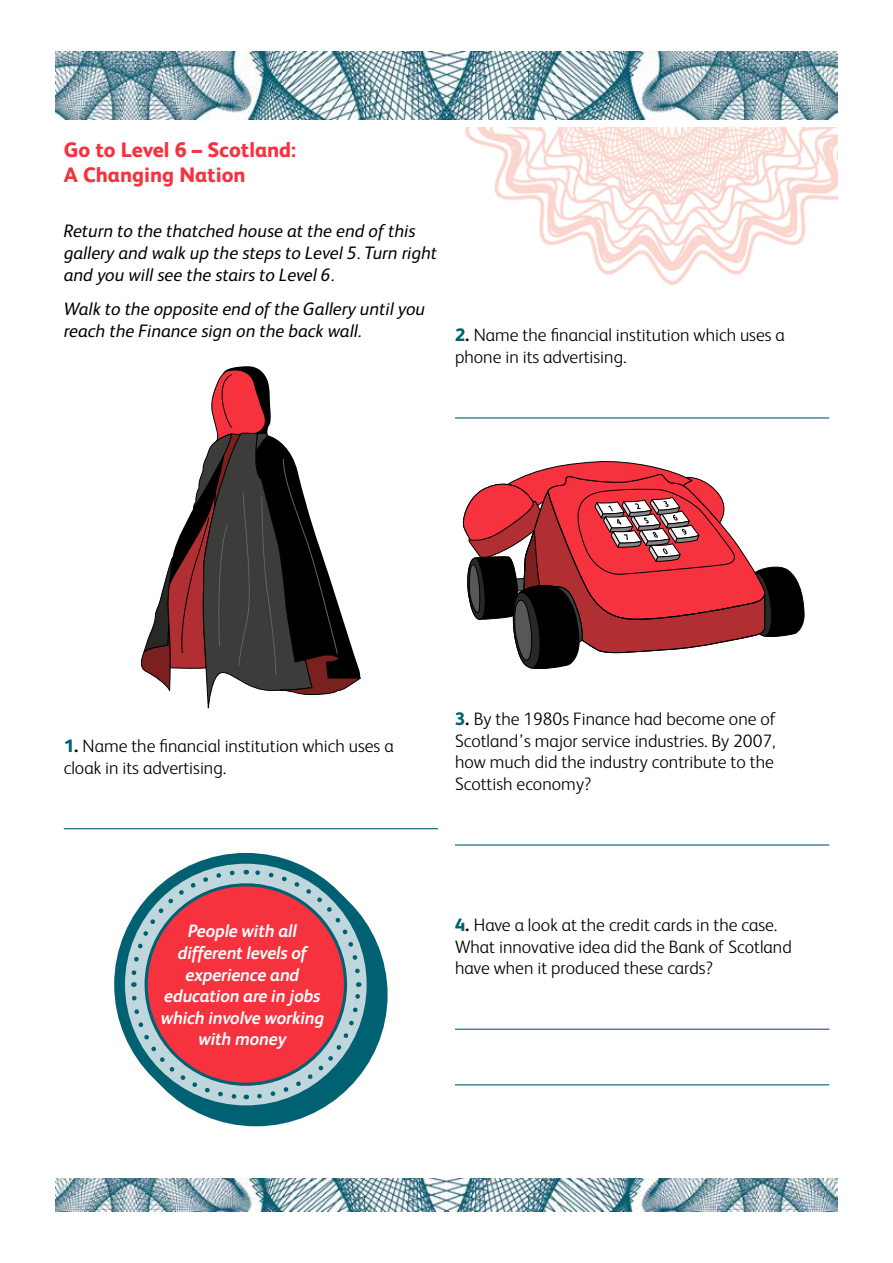
<style>
.page{position:relative;width:893px;height:1263px;background:#fff}
.page>*{position:absolute;margin:0;border:0;box-sizing:border-box;transform-origin:0 0}
.t1{font:800 21px/25.2px "FS Albert";color:#f7323f}
.t2{font:300 18px/21.6px "FS Albert";color:#000}
.t3{font:italic 18px/21.6px "FS Albert";color:#000}
.t4{font:italic 700 18px/21.6px "FS Albert";letter-spacing:-.005em;color:#fff;text-align:center;scale:.96 1}
.s1{font-weight:800;color:#006173}
.s2{font-weight:800}
</style>
<div class="page">
<img style="left:465px;top:128px;width:373px;height:157px">
<hr style="left:64px;top:828px;width:374px;height:1px;background:#006173">
<hr style="left:455px;top:417px;width:374px;height:1px;background:#006173">
<hr style="left:455px;top:844px;width:374px;height:1px;background:#006173">
<hr style="left:455px;top:1029px;width:374px;height:1px;background:#006173">
<hr style="left:455px;top:1084px;width:374px;height:1px;background:#006173">
<div style="left:124px;top:863px;width:264px;height:263px;border:25px solid #006173;border-radius:50%"></div>
<div style="left:114px;top:853px;width:263px;height:263px;border:11px solid #006173;border-radius:50%"></div>
<svg style="left:254px;top:982px;width:109px;height:119px;background:#72a7b1"></svg>
<svg style="left:246px;top:867px;width:117px;height:109px"></svg>
<svg style="left:129px;top:868px;width:108px;height:119px"></svg>
<svg style="left:129px;top:993px;width:118px;height:109px"></svg>
<div style="left:146px;top:885px;width:199px;height:199px;background:#f7323f;border-radius:50%"></div>
<svg style="left:141px;top:366px;width:220px;height:342px"></svg>
<svg style="left:463px;top:461px;width:341px;height:208px"></svg>
<img style="left:55px;top:51px;width:783px;height:68px">
<img style="left:55px;top:1178px;width:783px;height:34px">
<p class="t1" style="left:64px;top:136px;width:234px">Go to Level 6 – Scotland:<br>A Changing Nation</p>
<p class="t3" style="left:64px;top:219px;width:375px">Return to the thatched house at the end of this gallery and walk up the steps to Level 5. Turn right and you will see the stairs to Level 6.</p>
<p class="t3" style="left:64px;top:297px;width:363px">Walk to the opposite end of the Gallery until you reach the Finance sign on the back wall.</p>
<p class="t2" style="left:455px;top:323px;width:331px"><span class="s1">2</span><span class="s2">.</span> Name the financial institution which uses a phone in its advertising.</p>
<p class="t2" style="left:64px;top:734px;width:331px"><span class="s1">1</span><span class="s2">.</span> Name the financial institution which uses a cloak in its advertising.</p>
<p class="t4" style="left:161px;top:919px;width:172px">People with all different levels of experience and education are in jobs which involve working with money</p>
<p class="t2" style="left:455px;top:707px;width:322px;text-align:justify"><span class="s1">3</span><span class="s2">.</span> By the 1980s Finance had become one of Scotland’s major service industries. By 2007, how much did the industry contribute to the Scottish economy?</p>
<p class="t2" style="left:455px;top:913px;width:338px"><span class="s1">4</span><span class="s2">.</span> Have a look at the credit cards in the case.<br>What innovative idea did the Bank of Scotland have when it produced these cards?</p>
</div>
